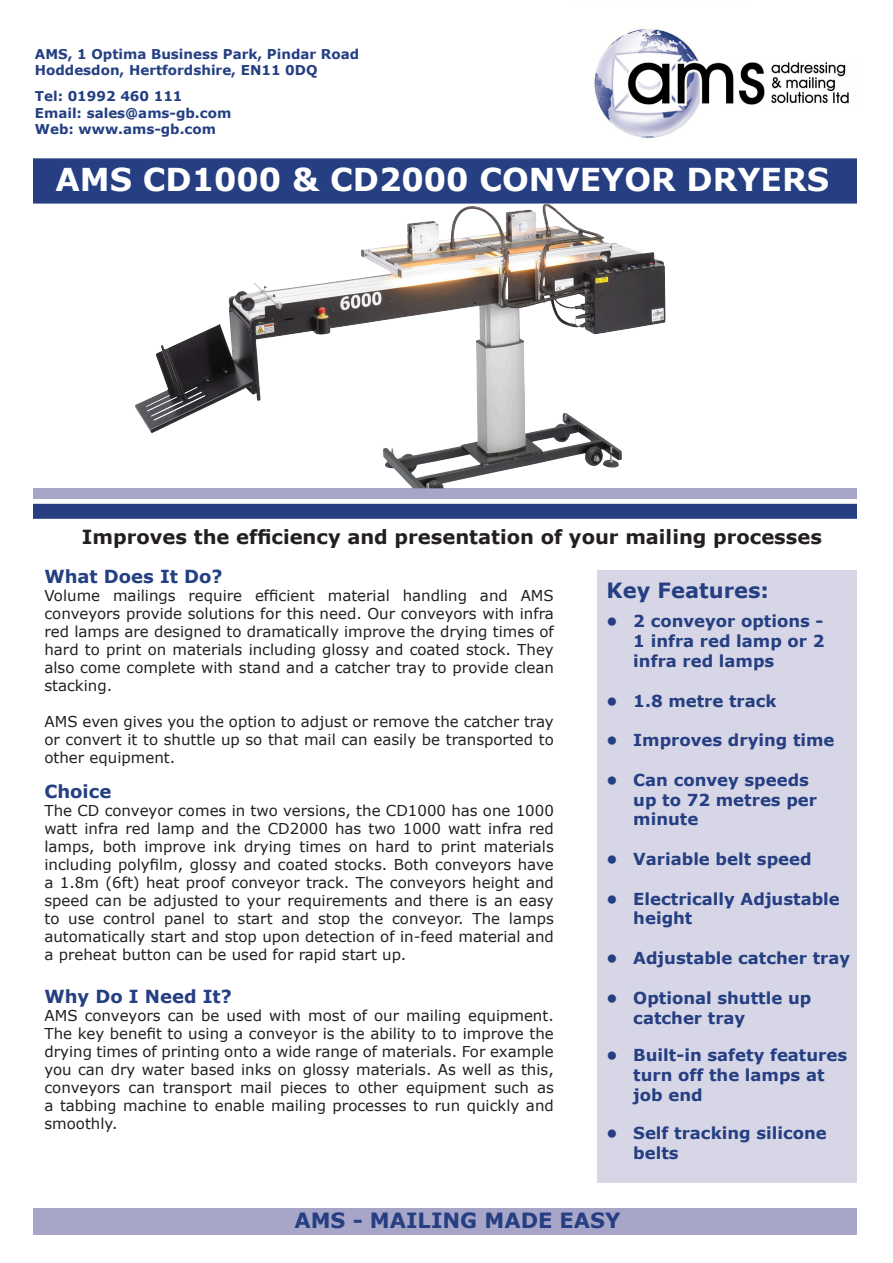
<style>
.page{position:relative;width:893px;height:1263px;background:#fff}
.page>*{position:absolute;margin:0;border:0;box-sizing:border-box;transform-origin:0 0}
.t1{font:700 31.5px "Verdana";color:#fff}
.t2{font:700 21px "Verdana";color:#253f82}
.t3{font:700 21px "Verdana";color:#243f82}
.t4{font:700 19.5px "Verdana";color:#231f20}
.t5{font:700 18px "Verdana";color:#243f82}
.t6{font:700 16.5px/19.8px "Verdana";color:#253f82}
.t7{font:15px/18px "Verdana";color:#231f20;text-align:justify}
.t8{font:700 13.5px "Verdana";color:#243f82}
</style>
<div class="page">
<svg style="left:33px;top:204px;width:824px;height:315px"></svg>
<div style="left:597px;top:571px;width:264px;height:612px;background:#d7d6e7"></div>
<div style="left:20px;top:158px;width:841px;height:46px;background:#253f82;border:2px solid #253f82"></div>
<img style="left:594px;top:29px;width:255px;height:111px">
<div style="left:0;top:1209px;width:865px;height:26px;background:#a8a6c8"></div>
<div style="left:0;top:488px;width:893px;height:11px;background:#a8a6c8"></div>
<div style="left:0;top:0;width:33px;height:1263px;background:#fff"></div>
<div style="left:857px;top:0;width:36px;height:1263px;background:#fff"></div>
<img style="left:265px;top:206px;width:281px;height:85px">
<p class="t8" style="left:35px;top:44px;width:326px">AMS, 1 Optima Business Park, Pindar Road</p>
<p class="t8" style="left:35px;top:60px;width:284px">Hoddesdon, Hertfordshire, EN11 0DQ</p>
<p class="t8" style="left:35px;top:87px;width:149px">Tel: 01992 460 111</p>
<p class="t8" style="left:35px;top:103px;width:198px">Email: sales@ams-gb.com</p>
<p class="t8" style="left:35px;top:119px;width:183px">Web: www.ams-gb.com</p>
<p class="t1" style="left:55px;top:158px;width:775px">AMS CD1000 &amp; CD2000 CONVEYOR DRYERS</p>
<p class="t4" style="left:82px;top:523px;width:741px">Improves the efficiency and presentation of your mailing processes</p>
<p class="t5" style="left:44px;top:564px;width:180px">What Does It Do?</p>
<p class="t7" style="left:44px;top:587px;width:511px">Volume mailings require efficient material handling and AMS conveyors provide solutions for this need. Our conveyors with infra red lamps are designed to dramatically improve the drying times of hard to print on materials including glossy and coated stock. They also come complete with stand and a catcher tray to provide clean stacking.</p>
<p class="t7" style="left:44px;top:713px;width:511px">AMS even gives you the option to adjust or remove the catcher tray or convert it to shuttle up so that mail can easily be transported to other equipment.</p>
<p class="t5" style="left:44px;top:778px;width:68px">Choice</p>
<p class="t7" style="left:44px;top:801px;width:511px">The CD conveyor comes in two versions, the CD1000 has one 1000 watt infra red lamp and the CD2000 has two 1000 watt infra red lamps, both improve ink drying times on hard to print materials including polyfilm, glossy and coated stocks. Both conveyors have a 1.8m (6ft) heat proof conveyor track. The conveyors height and speed can be adjusted to your requirements and there is an easy to use control panel to start and stop the conveyor. The lamps automatically start and stop upon detection of in-feed material and a preheat button can be used for rapid start up.</p>
<p class="t5" style="left:44px;top:984px;width:189px">Why Do I Need It?</p>
<p class="t7" style="left:44px;top:1006px;width:511px">AMS conveyors can be used with most of our mailing equipment.<br>The key benefit to using a conveyor is the ability to to improve the drying times of printing onto a wide range of materials. For example you can dry water based inks on glossy materials. As well as this, conveyors can transport mail pieces to other equipment such as a tabbing machine to enable mailing processes to run quickly and smoothly.</p>
<p class="t3" style="left:607px;top:575px;width:164px">Key Features:</p>
<p class="t6" style="left:633px;top:611px;width:193px;text-align:justify;text-indent:-27px">• 2 conveyor options - 1 infra red lamp or 2 infra red lamps</p>
<p class="t6" style="left:606px;top:690px;width:172px">• 1.8 metre track</p>
<p class="t6" style="left:606px;top:730px;width:230px">• Improves drying time</p>
<p class="t6" style="left:633px;top:770px;width:185px;text-indent:-27px">• Can convey speeds up to 72 metres per minute</p>
<p class="t6" style="left:606px;top:849px;width:207px">• Variable belt speed</p>
<p class="t6" style="left:633px;top:888px;width:208px;text-indent:-27px">• Electrically Adjustable height</p>
<p class="t6" style="left:606px;top:948px;width:245px">• Adjustable catcher tray</p>
<p class="t6" style="left:633px;top:987px;width:179px;text-indent:-27px">• Optional shuttle up catcher tray</p>
<p class="t6" style="left:633px;top:1045px;width:215px;text-indent:-27px">• Built-in safety features turn off the lamps at job end</p>
<p class="t6" style="left:633px;top:1122px;width:195px;text-indent:-27px">• Self tracking silicone belts</p>
<p class="t2" style="left:294px;top:1206px;width:328px">AMS - MAILING MADE EASY</p>
</div>
